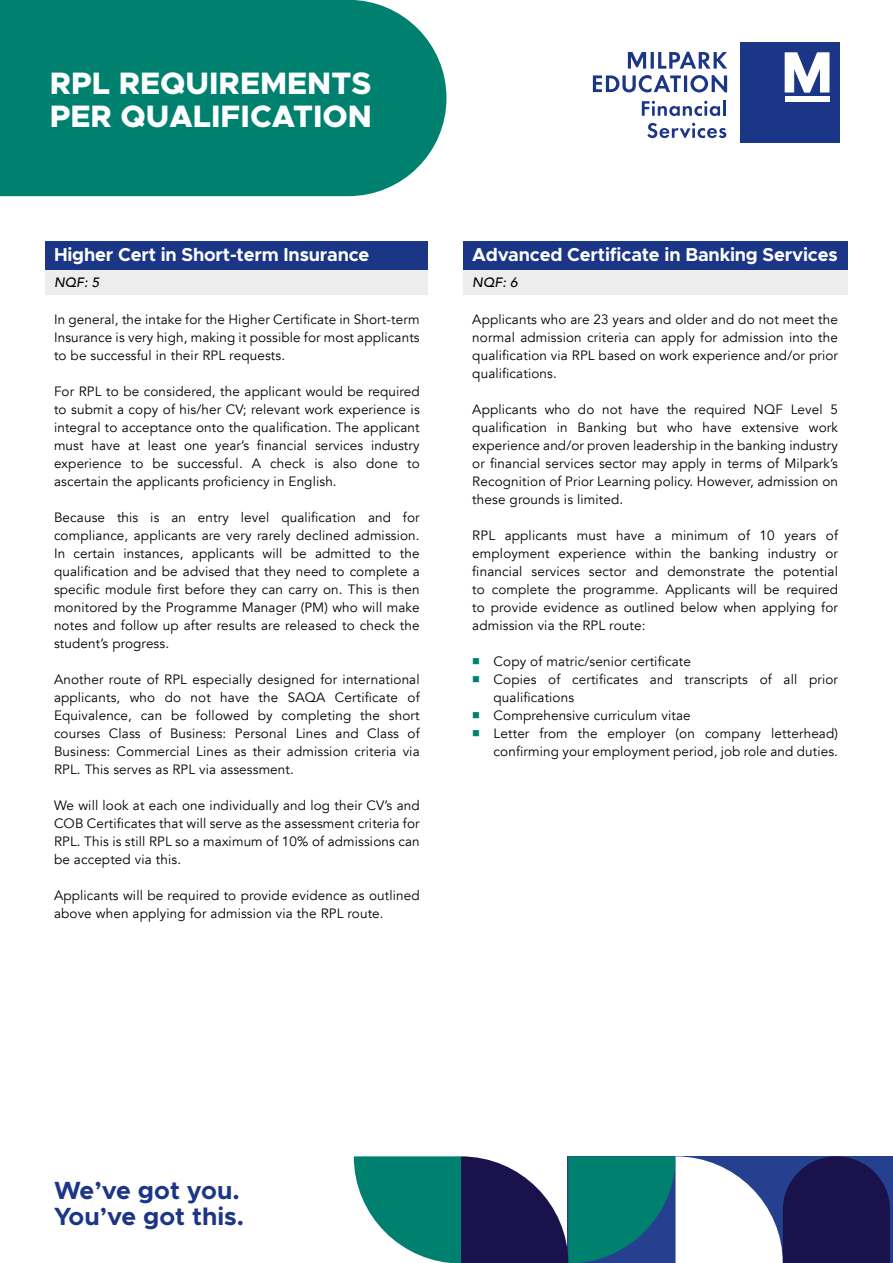
<style>
.page{position:relative;width:893px;height:1263px;background:#fff}
.page>*{position:absolute;margin:0;border:0;box-sizing:border-box;transform-origin:0 0}
.t1{font:800 31.05px/32.4px "Metropolis";color:#fff}
.t2{font:700 25.05px/26.1px "Metropolis";color:#1c3687}
.t3{font:700 18.75px "Metropolis";letter-spacing:-.01em;color:#fff}
.t4{font:13.5px/18px "Avenir";letter-spacing:.01em;color:#000;text-align:justify}
.t5{font:italic 500 13.5px "Avenir";letter-spacing:.01em;color:#000}
.s1{color:#00806e}
</style>
<div class="page">
<div style="left:463px;top:269px;width:385px;height:26px;background:#eeeded"></div>
<div style="left:45px;top:269px;width:383px;height:26px;background:#eeeded"></div>
<div style="left:463px;top:241px;width:385px;height:28px;background:#1c3687"></div>
<svg style="left:354px;top:1156px;width:536px;height:107px"></svg>
<div style="left:45px;top:241px;width:383px;height:28px;background:#1c3687"></div>
<div style="left:0;top:0;width:446px;height:196px;background:#00806e"></div>
<div style="left:740px;top:42px;width:100px;height:100px;background:#1c3687"></div>
<svg style="left:785px;top:52px;width:44px;height:41px"></svg>
<div style="left:785px;top:96px;width:44px;height:6px;background:#fff"></div>
<svg style="left:593px;top:52px;width:134px;height:40px"></svg>
<svg style="left:642px;top:101px;width:78px;height:15px"></svg>
<hr style="left:723px;top:100px;width:3px;height:16px;background:#1c3687">
<svg style="left:647px;top:123px;width:79px;height:15px"></svg>
<h1 class="t1" style="left:50px;top:67px;width:324px">RPL REQUIREMENTS<br>PER QUALIFICATION</h1>
<h3 class="t3" style="left:54px;top:243px;width:317px">Higher Cert in Short-term Insurance</h3>
<p class="t5" style="left:54px;top:274px;width:47px">NQF: 5</p>
<p class="t4" style="left:54px;top:311px;width:367px">In general, the intake for the Higher Certificate in Short-term Insurance is very high, making it possible for most applicants to be successful in their RPL requests.</p>
<p class="t4" style="left:54px;top:383px;width:367px">For RPL to be considered, the applicant would be required to submit a copy of his/her CV; relevant work experience is integral to acceptance onto the qualification. The applicant must have at least one year’s financial services industry experience to be successful. A check is also done to ascertain the applicants proficiency in English.</p>
<p class="t4" style="left:54px;top:509px;width:367px">Because this is an entry level qualification and for compliance, applicants are very rarely declined admission.<br>In certain instances, applicants will be admitted to the qualification and be advised that they need to complete a specific module first before they can carry on. This is then monitored by the Programme Manager (PM) who will make notes and follow up after results are released to check the student’s progress.</p>
<p class="t4" style="left:54px;top:671px;width:367px">Another route of RPL especially designed for international applicants, who do not have the SAQA Certificate of Equivalence, can be followed by completing the short courses Class of Business: Personal Lines and Class of Business: Commercial Lines as their admission criteria via RPL. This serves as RPL via assessment.</p>
<p class="t4" style="left:54px;top:797px;width:367px">We will look at each one individually and log their CV’s and COB Certificates that will serve as the assessment criteria for RPL. This is still RPL so a maximum of 10% of admissions can be accepted via this.</p>
<p class="t4" style="left:54px;top:887px;width:367px">Applicants will be required to provide evidence as outlined above when applying for admission via the RPL route.</p>
<h3 class="t3" style="left:472px;top:243px;width:367px">Advanced Certificate in Banking Services</h3>
<p class="t5" style="left:472px;top:274px;width:47px">NQF: 6</p>
<p class="t4" style="left:472px;top:311px;width:367px">Applicants who are 23 years and older and do not meet the normal admission criteria can apply for admission into the qualification via RPL based on work experience and/or prior qualifications.</p>
<p class="t4" style="left:472px;top:401px;width:367px">Applicants who do not have the required NQF Level 5 qualification in Banking but who have extensive work experience and/or proven leadership in the banking industry or financial services sector may apply in terms of Milpark’s Recognition of Prior Learning policy. However, admission on these grounds is limited.</p>
<p class="t4" style="left:472px;top:527px;width:367px">RPL applicants must have a minimum of 10 years of employment experience within the banking industry or financial services sector and demonstrate the potential to complete the programme. Applicants will be required to provide evidence as outlined below when applying for admission via the RPL route:</p>
<p class="t4" style="left:472px;top:653px;width:220px"><span class="s1">■</span> Copy of matric/senior certificate</p>
<p class="t4" style="left:494px;top:671px;width:346px;text-indent:-21px"><span class="s1">■</span> Copies of certificates and transcripts of all prior qualifications</p>
<p class="t4" style="left:472px;top:707px;width:220px"><span class="s1">■</span> Comprehensive curriculum vitae</p>
<p class="t4" style="left:472px;top:725px;width:367px;text-align:right"><span class="s1">■</span> Letter from the employer (on company letterhead) confirming your employment period, job role and duties.</p>
<h2 class="t2" style="left:54px;top:1177px;width:192px">We’ve got you.<br>You’ve got this.</h2>
</div>
